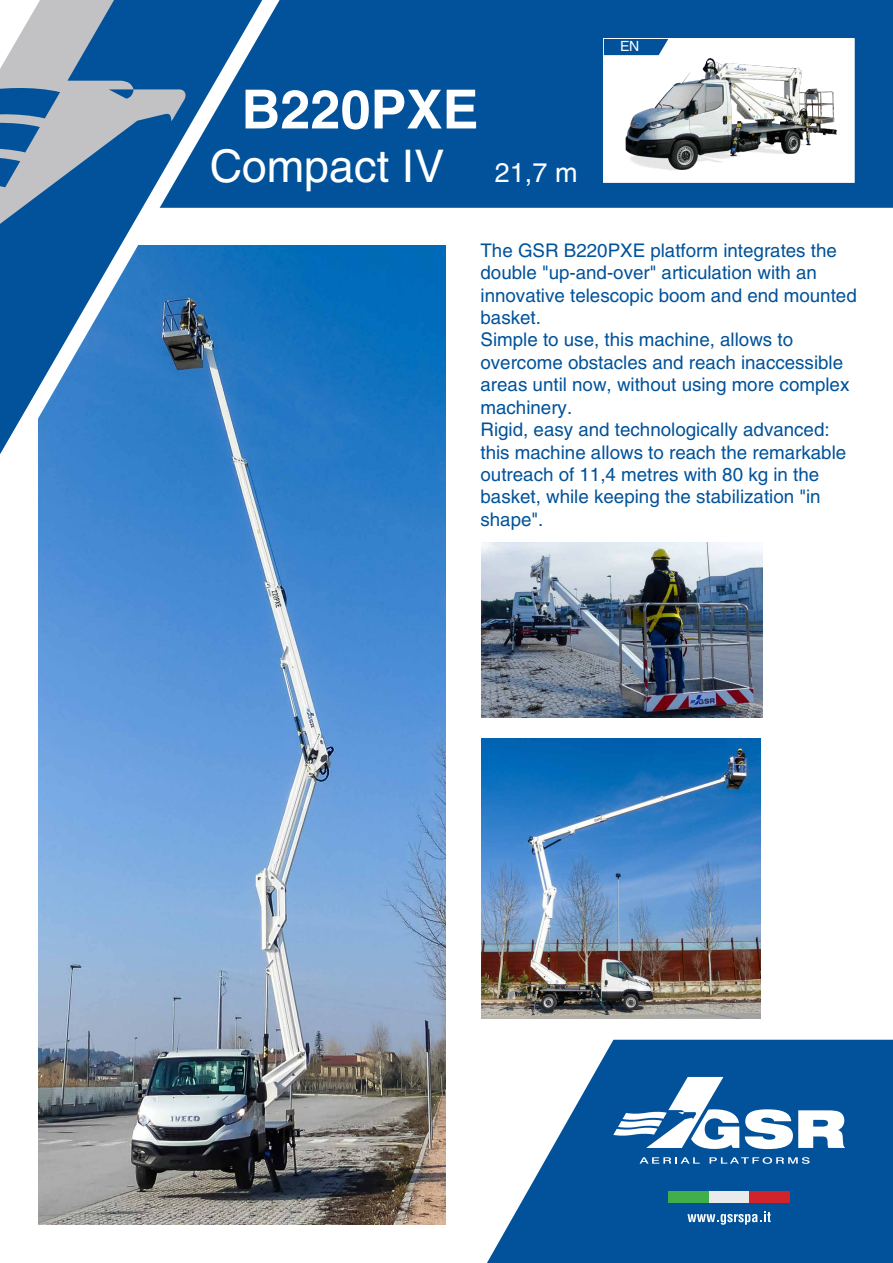
<style>
.page{position:relative;width:893px;height:1263px;background:#fff}
.page>*{position:absolute;margin:0;border:0;box-sizing:border-box;transform-origin:0 0}
.t1{font:700 54px "Helvetica LT Std";color:#fff}
.t2{font:45px "Helvetica LT Std";color:#fff}
.t3{font:27px "Helvetica LT Std";color:#fff}
.t4{font:18.75px/22.4px "Helvetica LT Std";color:#01529a}
.t5{font:14.1px "Helvetica LT Std";color:#fff}
</style>
<div class="page">
<img style="left:38px;top:246px;width:408px;height:979px">
<div style="left:302px;top:0;width:591px;height:208px;background:#01529a"></div>
<div style="left:604px;top:39px;width:250px;height:143px;background:#fff"></div>
<img style="left:625px;top:58px;width:211px;height:112px">
<div style="left:603px;top:38px;width:252px;height:145px;border:2px solid #fff"></div>
<svg style="left:604px;top:39px;width:64px;height:16px"></svg>
<svg style="left:0;top:0;width:302px;height:606px;background:#4986be"></svg>
<svg style="left:487px;top:1040px;width:406px;height:223px;fill:#01529a"></svg>
<div style="left:669px;top:1192px;width:40px;height:11px;background:#40ae49"></div>
<div style="left:709px;top:1192px;width:40px;height:11px;background:#e9eaeb"></div>
<div style="left:749px;top:1192px;width:40px;height:11px;background:#d1232a"></div>
<svg style="left:687px;top:1211px;width:84px;height:14px"></svg>
<svg style="left:613px;top:1077px;width:232px;height:72px"></svg>
<svg style="left:639px;top:1157px;width:61px;height:6px"></svg>
<svg style="left:709px;top:1157px;width:101px;height:7px"></svg>
<img style="left:482px;top:738px;width:279px;height:280px">
<img style="left:482px;top:542px;width:280px;height:175px">
<p class="t1" style="left:241px;top:77px;width:239px">B220PXE</p>
<p class="t2" style="left:210px;top:141px;width:236px">Compact IV</p>
<p class="t3" style="left:495px;top:157px;width:84px">21,7 m</p>
<p class="t5" style="left:620px;top:38px;width:21px">EN</p>
<p class="t4" style="left:480px;top:239px;width:378px">The GSR B220PXE platform integrates the double "up-and-over" articulation with an innovative telescopic boom and end mounted basket.<br>Simple to use, this machine, allows to overcome obstacles and reach inaccessible areas until now, without using more complex machinery.<br>Rigid, easy and technologically advanced: this machine allows to reach the remarkable outreach of 11,4 metres with 80 kg in the basket, while keeping the stabilization "in shape".</p>
</div>
